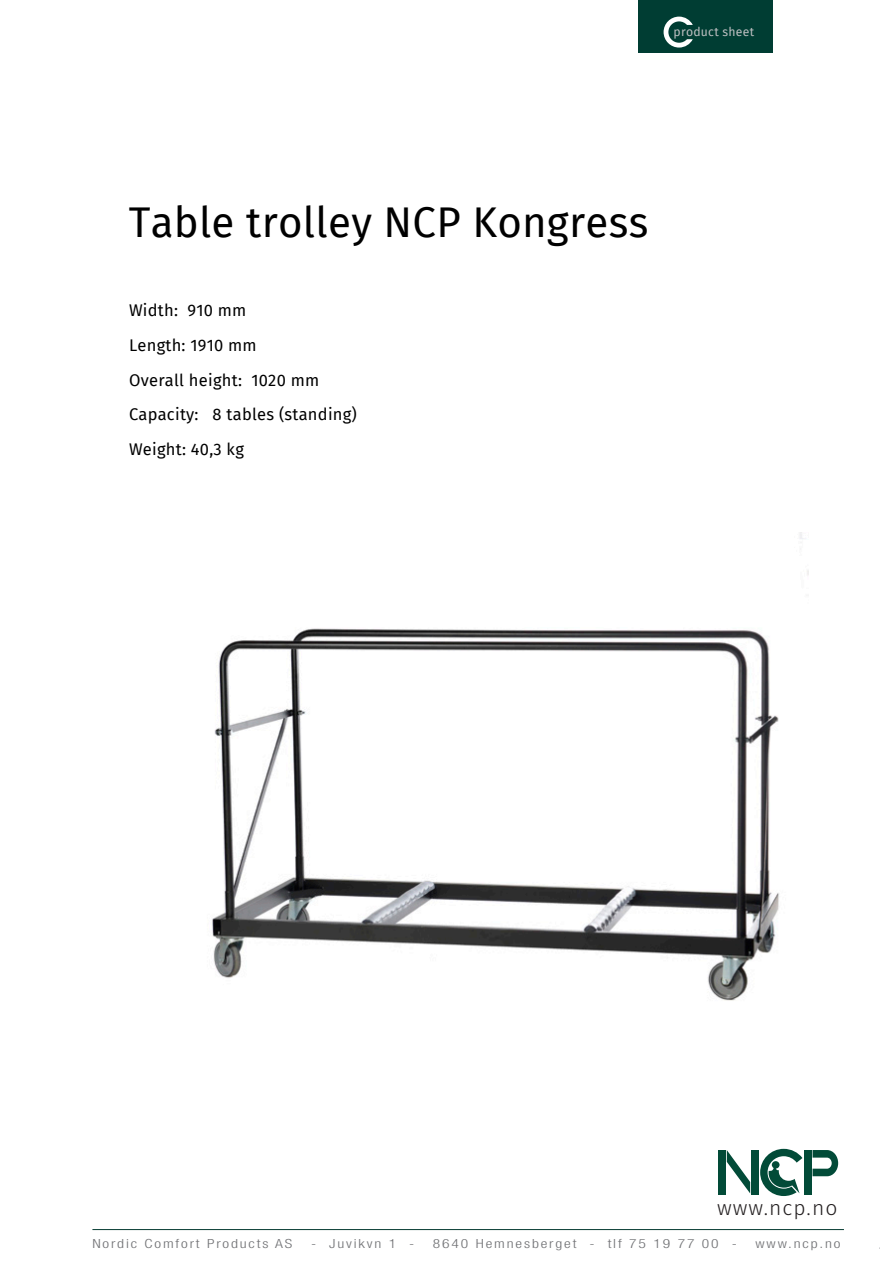
<style>
.page{position:relative;width:893px;height:1263px;background:#fff}
.page>*{position:absolute;margin:0;border:0;box-sizing:border-box;transform-origin:0 0}
.t1{font:42px "Fira Sans";letter-spacing:.005em;color:#000}
.t2{font:300 21px "Fira Sans";letter-spacing:.05em;color:#231f20}
.t3{font:16.5px/34.8px "Fira Sans";letter-spacing:.015em;color:#000}
.t4{font:300 condensed 12.6px "Helvetica Neue";letter-spacing:.12em;color:#717275;scale:1.24 1}
.t5{font:12.15px "Fira Sans";letter-spacing:.02em;color:#bcbec0}
</style>
<div class="page">
<div style="left:638px;top:0;width:134px;height:53px;background:#003d33"></div>
<svg style="left:664px;top:17px;width:29px;height:31px"></svg>
<svg style="left:727px;top:1150px;width:23px;height:43px"></svg>
<div style="left:719px;top:1150px;width:7px;height:44px;background:#024b38"></div>
<div style="left:751px;top:1150px;width:7px;height:44px;background:#024b38"></div>
<svg style="left:760px;top:1149px;width:42px;height:47px"></svg>
<div style="left:804px;top:1150px;width:8px;height:44px;background:#024b38"></div>
<svg style="left:812px;top:1150px;width:26px;height:26px"></svg>
<hr style="left:92px;top:1229px;width:752px;height:1px;background:#053b31">
<img style="left:212px;top:533px;width:596px;height:468px">
<p class="t5" style="left:673px;top:22px;width:82px">product sheet</p>
<h1 class="t1" style="left:129px;top:191px;width:521px">Table trolley NCP Kongress</h1>
<p class="t3" style="left:129px;top:292px;width:229px">Width: 910 mm<br>Length: 1910 mm<br>Overall height: 1020 mm<br>Capacity: 8 tables (standing)<br>Weight: 40,3 kg</p>
<p class="t2" style="left:717px;top:1193px;width:122px">www.ncp.no</p>
<p class="t4" style="left:92px;top:1237px;width:163px">Nordic Comfort Products AS</p>
<p class="t4" style="left:311px;top:1237px;width:85px">- Juvikvn 1 -</p>
<p class="t4" style="left:433px;top:1237px;width:247px">8640 Hemnesberget - tlf 75 19 77 00 -</p>
<p class="t4" style="left:756px;top:1237px;width:70px">www.ncp.no</p>
</div>
